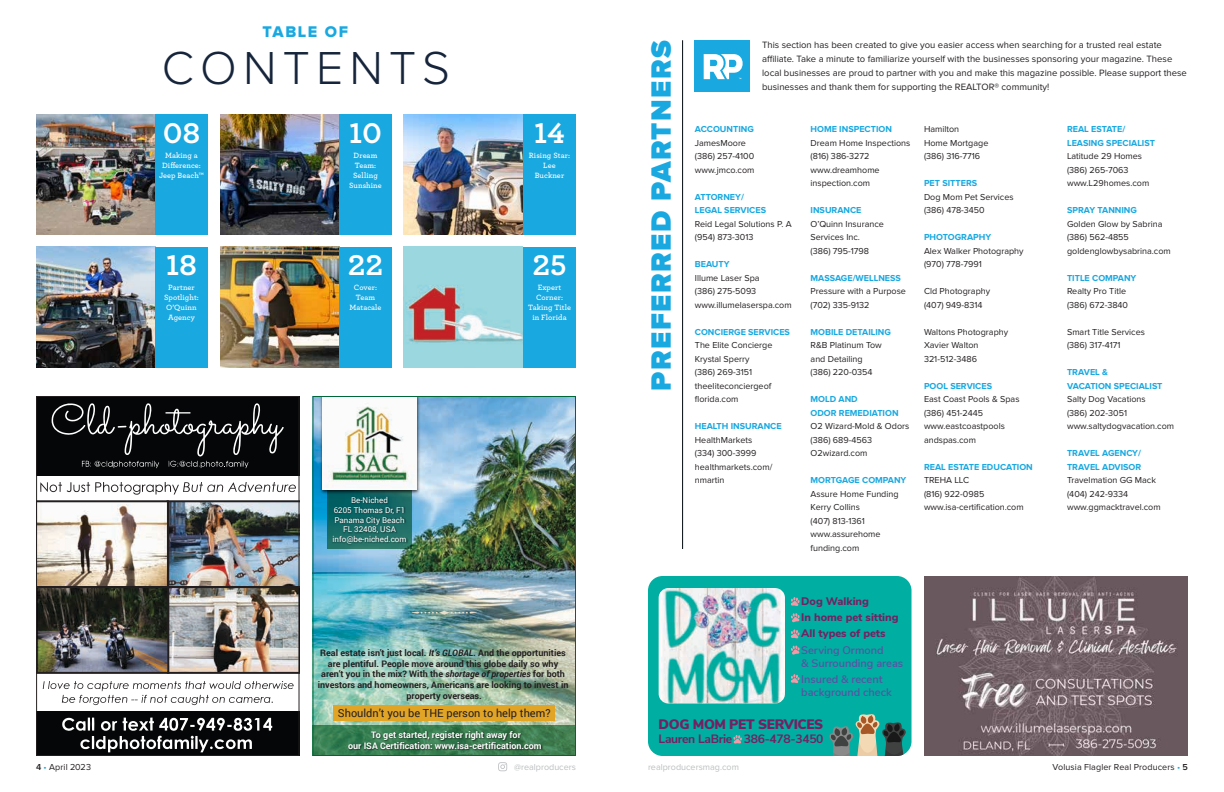
<style>
.page{position:relative;width:1224px;height:792px;background:#fff}
.page>*{position:absolute;margin:0;border:0;box-sizing:border-box;transform-origin:0 0}
.t1{font:300 48px "Proxima Nova";letter-spacing:.13em;color:#16253b}
.t2{font:700 30px "Archer Pro";color:#fff}
.t3{font:900 28.9px "Proxima Nova";letter-spacing:.05em;color:#19a8e0}
.t4{font:16.1px "Proxima Nova Extrabld";letter-spacing:.1em;color:#19a8e0}
.t5{font:900 13.7px "Nunito Sans";letter-spacing:-.025em;color:#732162}
.t6{font:700 12.1px "Nunito Sans";letter-spacing:-.025em;color:#732162}
.t7{font:600 11px/13.2px "Nunito Sans";color:#5951a2}
.t8{font:800 11px/16.2px "Nunito Sans";color:#732162}
.t9{font:11px "Roboto";color:#231f20}
.t10{font:9.5px/14px "Proxima Nova";color:#231f20}
.t11{font:9px/13.5px "Proxima Nova";color:#231f20}
.t12{font:700 9px/13.5px "Proxima Nova";color:#19a8e0}
.t13{font:700 9px/10.8px "Roboto";color:#231f20;text-align:center}
.t14{font:700 9px/10.8px "Roboto";color:#fff;text-align:center}
.t15{font:9px "Proxima Nova";color:#bcbec0}
.t16{font:600 8px/10px "Archer Pro";letter-spacing:.01em;color:#fff;text-align:center}
.t17{font:8px/9.6px "Roboto";color:#fff;text-align:center}
.s1{font-style:italic}
.s2{font-weight:600}
.s3{color:#19a8e0}
</style>
<div class="page">
<svg style="left:498px;top:762px;width:9px;height:9px"></svg>
<hr style="left:682px;top:40px;width:1px;height:509px;background:#00080f">
<div style="left:694px;top:40px;width:56px;height:52px;background:#19a8e0"></div>
<svg style="left:704px;top:54px;width:39px;height:25px"></svg>
<img style="left:312px;top:396px;width:264px;height:360px">
<img style="left:36px;top:396px;width:264px;height:360px">
<img style="left:925px;top:576px;width:263px;height:180px">
<div style="left:648px;top:576px;width:264px;height:180px;background:#00afa1;border-radius:15px"></div>
<img style="left:659px;top:588px;width:126px;height:116px">
<svg style="left:733px;top:735px;width:9px;height:9px"></svg>
<svg style="left:791px;top:597px;width:9px;height:9px"></svg>
<svg style="left:791px;top:629px;width:9px;height:10px"></svg>
<svg style="left:791px;top:674px;width:9px;height:9px"></svg>
<svg style="left:791px;top:613px;width:9px;height:10px"></svg>
<svg style="left:791px;top:645px;width:9px;height:10px"></svg>
<svg style="left:829px;top:714px;width:77px;height:42px"></svg>
<img style="left:404px;top:247px;width:119px;height:120px">
<img style="left:404px;top:114px;width:119px;height:121px">
<img style="left:220px;top:247px;width:119px;height:120px">
<img style="left:220px;top:114px;width:119px;height:121px">
<img style="left:36px;top:247px;width:119px;height:120px">
<img style="left:36px;top:114px;width:119px;height:121px">
<div style="left:523px;top:247px;width:53px;height:120px;background:#19a8e0"></div>
<div style="left:523px;top:114px;width:53px;height:121px;background:#19a8e0"></div>
<div style="left:339px;top:247px;width:53px;height:120px;background:#19a8e0"></div>
<div style="left:339px;top:114px;width:53px;height:121px;background:#19a8e0"></div>
<div style="left:155px;top:247px;width:53px;height:120px;background:#19a8e0"></div>
<div style="left:155px;top:114px;width:53px;height:121px;background:#19a8e0"></div>
<h3 class="t4" style="left:263px;top:24px;width:87px">TABLE OF</h3>
<h1 class="t1" style="left:162px;top:46px;width:290px">CONTENTS</h1>
<h2 class="t2" style="left:163px;top:109px;width:39px">08</h2>
<p class="t16" style="left:159px;top:150px;width:46px">Making a<br>Difference:<br>Jeep Beach™</p>
<h2 class="t2" style="left:166px;top:242px;width:32px">18</h2>
<p class="t16" style="left:164px;top:282px;width:36px">Partner<br>Spotlight:<br>O’Quinn<br>Agency</p>
<h2 class="t2" style="left:349px;top:109px;width:34px">10</h2>
<p class="t16" style="left:349px;top:150px;width:34px">Dream<br>Team:<br>Selling<br>Sunshine</p>
<h2 class="t2" style="left:348px;top:242px;width:37px">22</h2>
<p class="t16" style="left:349px;top:282px;width:34px">Cover:<br>Team<br>Matacale</p>
<p class="t17" style="left:332px;top:495px;width:76px">Be-Niched<br>6205 Thomas Dr, F1<br>Panama City Beach<br>FL 32408, USA info@be-niched.com</p>
<h2 class="t2" style="left:534px;top:109px;width:32px">14</h2>
<p class="t16" style="left:529px;top:150px;width:43px">Rising Star:<br>Lee<br>Buckner</p>
<h2 class="t2" style="left:533px;top:242px;width:35px">25</h2>
<p class="t16" style="left:528px;top:282px;width:44px">Expert<br>Corner:<br>Taking Title in Florida</p>
<p class="t13" style="left:318px;top:647px;width:252px">Real estate isn’t just local. <span class="s1">It’s GLOBAL.</span> And the opportunities are plentiful. People move around this globe daily so why aren’t you in the mix? With the <span class="s1">shortage of properties</span> for both investors and homeowners, Americans are looking to invest in property overseas.</p>
<p class="t14" style="left:348px;top:729px;width:195px">To get started, register right away for<br>our ISA Certification: www.isa-certification.com</p>
<p class="t9" style="left:338px;top:705px;width:214px">Shouldn’t you be THE person to help them?</p>
<h3 class="t3" style="left:648px;top:391px;width:352px;rotate:-90deg">PREFERRED PARTNERS</h3>
<p class="t10" style="left:762px;top:38px;width:426px">This section has been created to give you easier access when searching for a trusted real estate affiliate. Take a minute to familiarize yourself with the businesses sponsoring your magazine. These local businesses are proud to partner with you and make this magazine possible. Please support these businesses and thank them for supporting the REALTOR® community!</p>
<p class="t12" style="left:1067px;top:123px;width:89px">REAL ESTATE/<br>LEASING SPECIALIST</p>
<p class="t11" style="left:1067px;top:150px;width:84px">Latitude 29 Homes (386) 265-7063 www.L29homes.com</p>
<p class="t12" style="left:1067px;top:204px;width:71px">SPRAY TANNING</p>
<p class="t11" style="left:1067px;top:217px;width:105px">Golden Glow by Sabrina (386) 562-4855 goldenglowbysabrina.com</p>
<p class="t12" style="left:1067px;top:272px;width:71px">TITLE COMPANY</p>
<p class="t11" style="left:1067px;top:285px;width:63px">Realty Pro Title (386) 672-3840</p>
<p class="t11" style="left:1067px;top:325px;width:79px">Smart Title Services (386) 317-4171</p>
<p class="t12" style="left:1067px;top:366px;width:97px">TRAVEL &amp;<br>VACATION SPECIALIST</p>
<p class="t11" style="left:1067px;top:393px;width:109px">Salty Dog Vacations<br>(386) 202-3051 www.saltydogvacation.com</p>
<p class="t12" style="left:1067px;top:447px;width:76px">TRAVEL AGENCY/<br>TRAVEL ADVISOR</p>
<p class="t11" style="left:1067px;top:474px;width:95px">Travelmation GG Mack (404) 242-9334 www.ggmacktravel.com</p>
<p class="t12" style="left:695px;top:123px;width:61px">ACCOUNTING</p>
<p class="t11" style="left:695px;top:136px;width:61px">JamesMoore (386) 257-4100 www.jmco.com</p>
<p class="t12" style="left:695px;top:191px;width:73px">ATTORNEY/<br>LEGAL SERVICES</p>
<p class="t11" style="left:695px;top:217px;width:98px">Reid Legal Solutions P. A (954) 873-3013</p>
<p class="t12" style="left:695px;top:258px;width:36px">BEAUTY</p>
<p class="t11" style="left:695px;top:271px;width:98px">Illume Laser Spa<br>(386) 275-5093 www.illumelaserspa.com</p>
<p class="t12" style="left:695px;top:326px;width:97px">CONCIERGE SERVICES</p>
<p class="t11" style="left:695px;top:339px;width:79px">The Elite Concierge<br>Krystal Sperry<br>(386) 269-3151 theeliteconciergeof florida.com</p>
<p class="t12" style="left:695px;top:420px;width:88px">HEALTH INSURANCE</p>
<p class="t11" style="left:695px;top:433px;width:79px">HealthMarkets (334) 300-3999 healthmarkets.com/ nmartin</p>
<p class="t12" style="left:811px;top:123px;width:83px">HOME INSPECTION</p>
<p class="t11" style="left:811px;top:136px;width:101px">Dream Home Inspections (816) 386-3272 www.dreamhome inspection.com</p>
<p class="t12" style="left:811px;top:204px;width:52px">INSURANCE</p>
<p class="t11" style="left:811px;top:217px;width:75px">O’Quinn Insurance<br>Services Inc.<br>(386) 795-1798</p>
<p class="t12" style="left:811px;top:272px;width:92px">MASSAGE/WELLNESS</p>
<p class="t11" style="left:811px;top:285px;width:97px">Pressure with a Purpose (702) 335-9132</p>
<p class="t12" style="left:811px;top:326px;width:82px">MOBILE DETAILING</p>
<p class="t11" style="left:811px;top:339px;width:73px">R&amp;B Platinum Tow and Detailing (386) 220-0354</p>
<p class="t12" style="left:811px;top:393px;width:89px">MOLD AND<br>ODOR REMEDIATION</p>
<p class="t11" style="left:811px;top:420px;width:100px">O2 Wizard-Mold &amp; Odors (386) 689-4563<br>O2wizard.com</p>
<p class="t12" style="left:811px;top:474px;width:97px">MORTGAGE COMPANY</p>
<p class="t11" style="left:811px;top:487px;width:90px">Assure Home Funding<br>Kerry Collins<br>(407) 813-1361 www.assurehome funding.com</p>
<p class="t11" style="left:924px;top:123px;width:66px">Hamilton<br>Home Mortgage (386) 316-7716</p>
<p class="t12" style="left:924px;top:177px;width:55px">PET SITTERS</p>
<p class="t11" style="left:924px;top:190px;width:91px">Dog Mom Pet Services (386) 478-3450</p>
<p class="t12" style="left:924px;top:231px;width:69px">PHOTOGRAPHY</p>
<p class="t11" style="left:924px;top:244px;width:101px">Alex Walker Photography (970) 778-7991</p>
<p class="t11" style="left:924px;top:285px;width:68px">Cld Photography (407) 949-8314</p>
<p class="t11" style="left:924px;top:325px;width:86px">Waltons Photography<br>Xavier Walton<br>321-512-3486</p>
<p class="t12" style="left:924px;top:380px;width:70px">POOL SERVICES</p>
<p class="t11" style="left:924px;top:393px;width:97px">East Coast Pools &amp; Spas (386) 451-2445 www.eastcoastpools andspas.com</p>
<p class="t12" style="left:924px;top:461px;width:110px">REAL ESTATE EDUCATION</p>
<p class="t11" style="left:924px;top:474px;width:101px">TREHA LLC<br>(816) 922-0985 www.isa-certification.com</p>
<p class="t8" style="left:801px;top:592px;width:99px">Dog Walking<br>In home pet sitting<br>All types of pets</p>
<p class="t7" style="left:801px;top:642px;width:103px">Serving Ormond<br>&amp; Surrounding areas</p>
<p class="t7" style="left:801px;top:672px;width:92px">Insured &amp; recent background check</p>
<h3 class="t5" style="left:659px;top:714px;width:166px">DOG MOM PET SERVICES</h3>
<h3 class="t6" style="left:659px;top:730px;width:166px">Lauren LaBrie 386-478-3450</h3>
<p class="t11" style="left:36px;top:761px;width:57px"><span class="s2">4</span> <span class="s3">•</span> April 2023</p>
<p class="t15" style="left:514px;top:762px;width:63px">@realproducers</p>
<p class="t15" style="left:648px;top:762px;width:92px">realproducersmag.com</p>
<p class="t11" style="left:1053px;top:761px;width:137px">Volusia Flagler Real Producers <span class="s3">•</span> <span class="s2">5</span></p>
</div>
